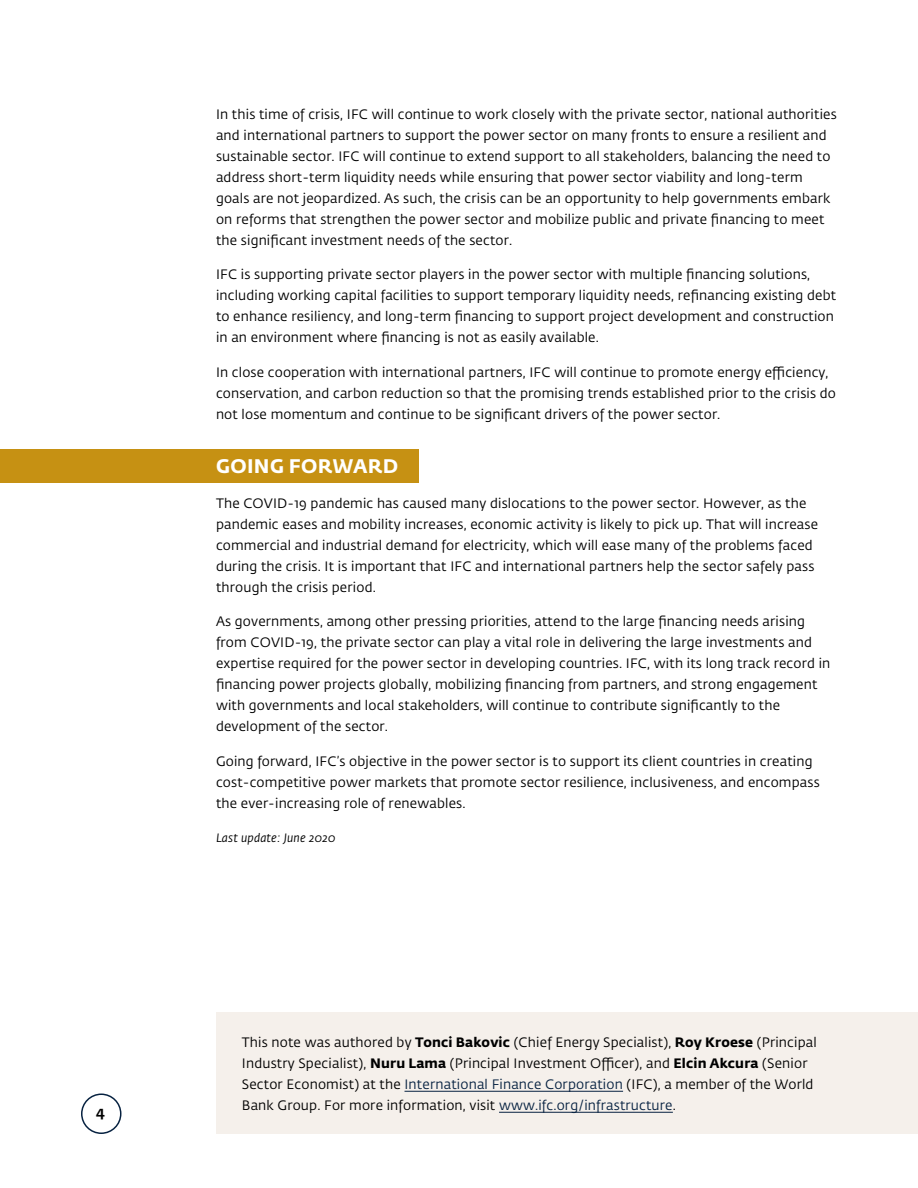
<style>
.page{position:relative;width:918px;height:1188px;background:#fff}
.page>*{position:absolute;margin:0;border:0;box-sizing:border-box;transform-origin:0 0}
.t1{font:700 19.5px "Fedra Sans Std";letter-spacing:.02em;color:#fff}
.t2{font:500 15px "Fedra Sans Std";color:#000}
.t3{font:13.5px/21px "Fedra Sans Std";letter-spacing:.015em;color:#000}
.t4{font:italic 12px "Fedra Sans Std";letter-spacing:.015em;color:#000}
.s1{font-weight:700}
.s2{color:#072241}
</style>
<div class="page">
<div style="left:0;top:449px;width:418px;height:34px;background:#c69113"></div>
<div style="left:81px;top:1094px;width:41px;height:40px;border:2px solid #072241;border-radius:50%"></div>
<div style="left:216px;top:1012px;width:702px;height:122px;background:#f5f0eb"></div>
<hr style="left:405px;top:1091px;width:218px;height:1px;background:#072241">
<hr style="left:499px;top:1112px;width:174px;height:1px;background:#072241">
<p class="t2" style="left:96px;top:1102px;width:10px">4</p>
<p class="t3" style="left:216px;top:104px;width:622px">In this time of crisis, IFC will continue to work closely with the private sector, national authorities and international partners to support the power sector on many fronts to ensure a resilient and sustainable sector. IFC will continue to extend support to all stakeholders, balancing the need to address short-term liquidity needs while ensuring that power sector viability and long-term goals are not jeopardized. As such, the crisis can be an opportunity to help governments embark on reforms that strengthen the power sector and mobilize public and private financing to meet the significant investment needs of the sector.</p>
<p class="t3" style="left:216px;top:264px;width:622px">IFC is supporting private sector players in the power sector with multiple financing solutions, including working capital facilities to support temporary liquidity needs, refinancing existing debt to enhance resiliency, and long-term financing to support project development and construction in an environment where financing is not as easily available.</p>
<p class="t3" style="left:216px;top:362px;width:621px">In close cooperation with international partners, IFC will continue to promote energy efficiency, conservation, and carbon reduction so that the promising trends established prior to the crisis do not lose momentum and continue to be significant drivers of the power sector.</p>
<h1 class="t1" style="left:216px;top:454px;width:184px">GOING FORWARD</h1>
<p class="t3" style="left:216px;top:493px;width:604px">The COVID-19 pandemic has caused many dislocations to the power sector. However, as the pandemic eases and mobility increases, economic activity is likely to pick up. That will increase commercial and industrial demand for electricity, which will ease many of the problems faced during the crisis. It is important that IFC and international partners help the sector safely pass through the crisis period.</p>
<p class="t3" style="left:216px;top:611px;width:616px">As governments, among other pressing priorities, attend to the large financing needs arising from COVID-19, the private sector can play a vital role in delivering the large investments and expertise required for the power sector in developing countries. IFC, with its long track record in financing power projects globally, mobilizing financing from partners, and strong engagement with governments and local stakeholders, will continue to contribute significantly to the development of the sector.</p>
<p class="t3" style="left:216px;top:751px;width:605px">Going forward, IFC’s objective in the power sector is to support its client countries in creating cost-competitive power markets that promote sector resilience, inclusiveness, and encompass the ever-increasing role of renewables.</p>
<p class="t4" style="left:216px;top:831px;width:121px">Last update: June 2020</p>
<p class="t3" style="left:242px;top:1032px;width:576px">This note was authored by <span class="s1">Tonci Bakovic</span> (Chief Energy Specialist), <span class="s1">Roy Kroese</span> (Principal Industry Specialist), <span class="s1">Nuru Lama</span> (Principal Investment Officer), and <span class="s1">Elcin Akcura</span> (Senior Sector Economist) at the <span class="s2">International Finance Corporation</span> (IFC), a member of the World Bank Group. For more information, visit <span class="s2">www.ifc.org/infrastructure</span>.</p>
</div>
